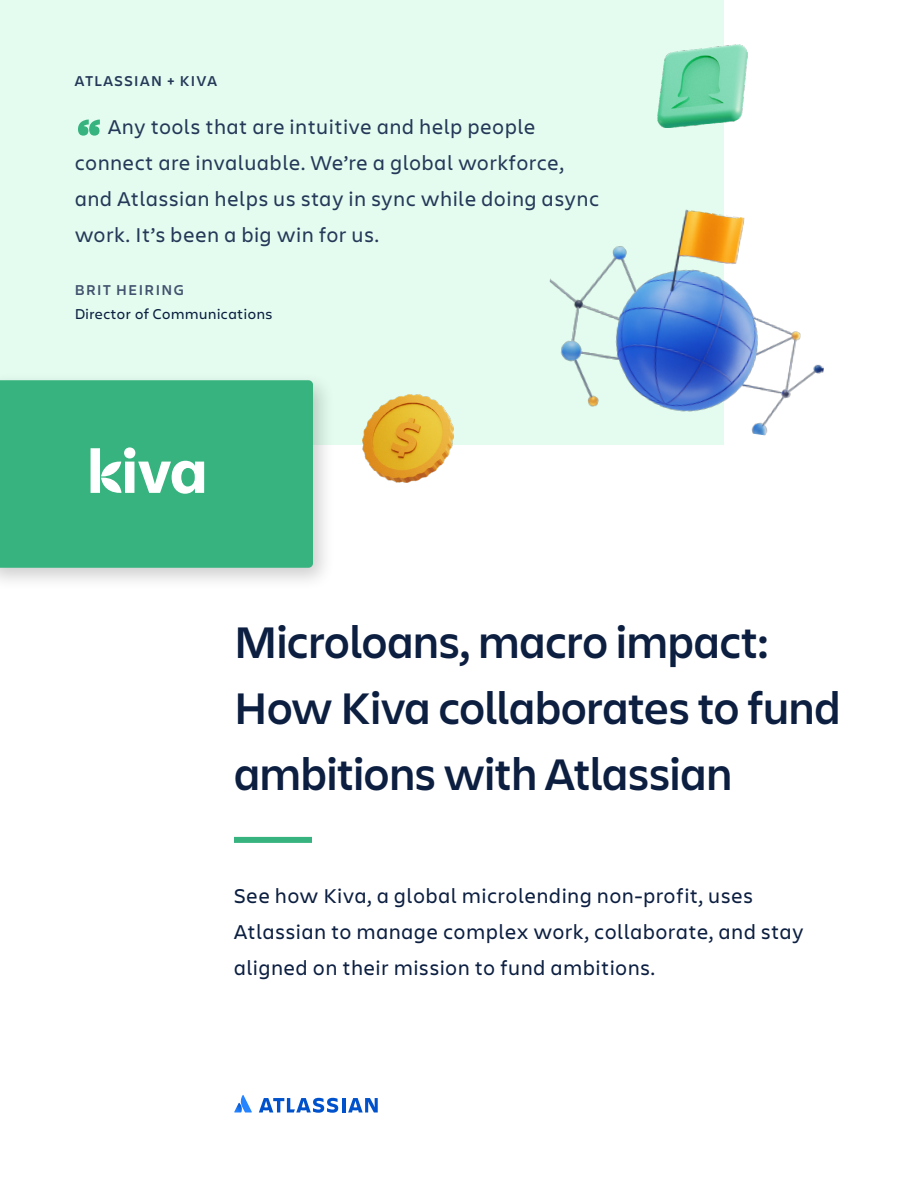
<style>
.page{position:relative;width:918px;height:1188px;background:#fff}
.page>*{position:absolute;margin:0;border:0;box-sizing:border-box;transform-origin:0 0}
.t1{font:600 46.5px/66px "Charlie Display";color:#0c1f41}
.t2{font:21px/36px "Charlie Display";letter-spacing:.05em;color:#253858}
.t3{font:21px/36px "Charlie Display";letter-spacing:.05em;color:#0c1f41}
.t4{font:15px "Charlie Text";color:#0c1f41}
.t5{font:600 15px "Charlie Display";letter-spacing:.1em;color:#253858}
.t6{font:600 15px "Charlie Display";letter-spacing:.1em;color:#42526e}
</style>
<div class="page">
<div style="left:0;top:0;width:724px;height:445px;background:#e3fcef"></div>
<svg style="left:78px;top:120px;width:22px;height:16px"></svg>
<div style="left:0;top:371px;width:336px;height:221px;background:#000;opacity:.2"></div>
<div style="left:0;top:380px;width:313px;height:188px;background:#36b37e"></div>
<div style="left:234px;top:837px;width:78px;height:6px;background:#36b37e"></div>
<svg style="left:234px;top:1095px;width:18px;height:18px"></svg>
<hr style="left:342px;top:1098px;width:4px;height:15px;background:#0052cc">
<svg style="left:259px;top:1098px;width:79px;height:15px"></svg>
<svg style="left:348px;top:1098px;width:30px;height:15px"></svg>
<img style="left:362px;top:395px;width:91px;height:87px">
<img style="left:657px;top:45px;width:90px;height:83px">
<img style="left:549px;top:209px;width:275px;height:227px">
<svg style="left:91px;top:447px;width:113px;height:47px"></svg>
<p class="t5" style="left:75px;top:70px;width:144px">ATLASSIAN + KIVA</p>
<p class="t2" style="left:75px;top:108px;width:525px;text-indent:33px">Any tools that are intuitive and help people connect are invaluable. We’re a global workforce, and Atlassian helps us stay in sync while doing async work. It’s been a big win for us.</p>
<p class="t6" style="left:75px;top:279px;width:111px">BRIT HEIRING</p>
<p class="t4" style="left:75px;top:303px;width:200px">Director of Communications</p>
<h1 class="t1" style="left:234px;top:608px;width:608px">Microloans, macro impact:<br>How Kiva collaborates to fund ambitions with Atlassian</h1>
<p class="t3" style="left:234px;top:877px;width:571px">See how Kiva, a global microlending non-profit, uses<br>Atlassian to manage complex work, collaborate, and stay aligned on their mission to fund ambitions.</p>
</div>
